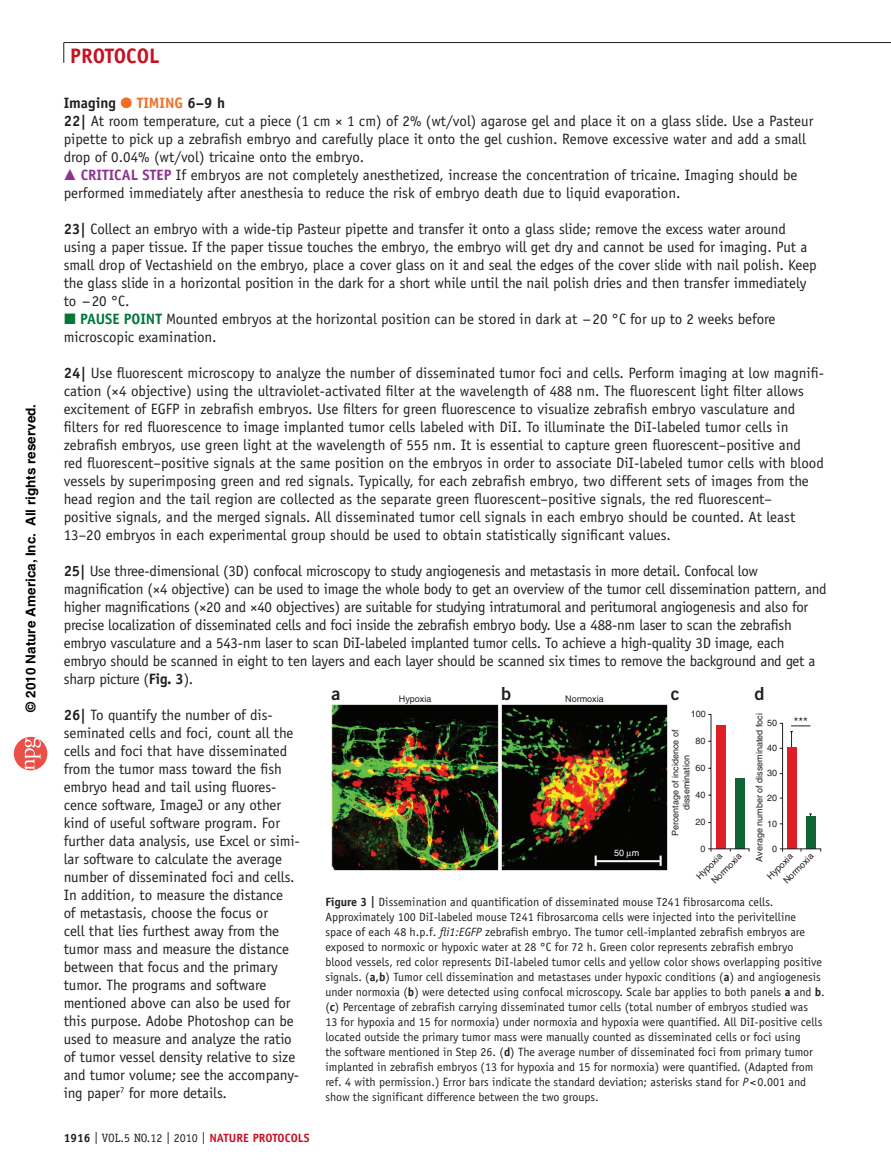
<style>
.page{position:relative;width:891px;height:1175px;background:#fff}
.page>*{position:absolute;margin:0;border:0;box-sizing:border-box;transform-origin:0 0}
.t1{font:700 21px "Officina Sans";color:#c41324}
.t2{font:18px "Trade Gothic Bold Two";color:#231f20}
.t3{font:15px/18px "Officina Sans";letter-spacing:-.005em;color:#231f20}
.t4{font:700 13.5px "Helvetica";color:#000}
.t5{font:12px/15px "Officina Sans";color:#231f20}
.t6{font:12px "Officina Serif";color:#231f20}
.t7{font:12px "Helvetica";color:#231f20}
.t8{font:700 12px "Officina Sans";color:#c41324}
.t9{font:9px/10.8px "Helvetica";color:#231f20;text-align:center}
.t10{font:9px "Helvetica";color:#fff}
.s1{font-weight:700}
.s2{color:#f36e21}
.s3{font-weight:700;color:#f36e21}
.s4{font-weight:700;color:#8e3292}
.s5{font-weight:700;color:#007739}
.s6{font-style:italic}
.s7{font-family:"Officina Sans";font-weight:700}
.s8{font-family:"Officina Sans";font-weight:700;color:#c41324}
</style>
<div class="page">
<svg style="left:14px;top:737px;width:33px;height:33px"></svg>
<img style="left:501px;top:704px;width:166px;height:166px">
<hr style="left:711px;top:714px;width:1px;height:137px;background:#231f20">
<div style="left:716px;top:725px;width:9px;height:123px;background:#de1f26"></div>
<div style="left:735px;top:778px;width:9px;height:70px;background:#116434"></div>
<hr style="left:708px;top:848px;width:41px;height:1px;background:#231f20">
<hr style="left:782px;top:723px;width:1px;height:128px;background:#231f20">
<div style="left:787px;top:747px;width:9px;height:101px;background:#de1f26"></div>
<div style="left:806px;top:816px;width:9px;height:32px;background:#116434"></div>
<hr style="left:780px;top:848px;width:41px;height:1px;background:#231f20">
<svg style="left:790px;top:725px;width:20px;height:22px"></svg>
<img style="left:332px;top:704px;width:167px;height:166px">
<svg style="left:64px;top:43px;width:1px;height:20px"></svg>
<hr style="left:64px;top:42px;width:827px;height:1px;background:#231f20">
<svg style="left:627px;top:852px;width:5px;height:6px"></svg>
<p class="t4" style="left:23px;top:712px;width:309px;rotate:-90deg">© 2010 Nature America, Inc. All rights reserved.</p>
<h1 class="t1" style="left:70px;top:43px;width:23px">PROTOCO</h1>
<h1 class="t1" style="left:149px;top:43px;width:12px">L</h1>
<p class="t3" style="left:64px;top:94px;width:751px"><span class="s1">IMAGING</span> <span class="s2">●</span> <span class="s3">TIMING</span> <span class="s1">6–9 H<br>22|</span> At room temperature, cut a piece (1 cm × 1 cm) of 2% (wt/vol) agarose gel and place it on a glass slide. Use a Pasteur pipette to pick up a zebrafish embryo and carefully place it onto the gel cushion. Remove excessive water and add a small drop of 0.04% (wt/vol) tricaine onto the embryo.</p>
<p class="t3" style="left:64px;top:166px;width:735px;text-indent:17px"><span class="s4">CRITICAL STEP</span> If embryos are not completely anesthetized, increase the concentration of tricaine. Imaging should be performed immediately after anesthesia to reduce the risk of embryo death due to liquid evaporation.</p>
<p class="t3" style="left:64px;top:220px;width:724px"><span class="s1">23|</span> Collect an embryo with a wide-tip Pasteur pipette and transfer it onto a glass slide; remove the excess water around</p>
<p class="t3" style="left:64px;top:238px;width:745px">using a paper tissue. If the paper tissue touches the embryo, the embryo will get dry and cannot be used for imaging. Put a</p>
<p class="t3" style="left:64px;top:256px;width:754px">small drop of Vectashield on the embryo, place a cover glass on it and seal the edges of the cover slide with nail polish. Keep</p>
<p class="t3" style="left:64px;top:274px;width:744px">the glass slide in a horizontal position in the dark for a short while until the nail polish dries and then transfer immediately</p>
<p class="t3" style="left:64px;top:292px;width:67px">to −20 °C.</p>
<p class="t3" style="left:80px;top:310px;width:697px"><span class="s5">PAUSE POINT</span> Mounted embryos at the horizontal position can be stored in dark at −20 °C for up to 2 weeks before</p>
<p class="t3" style="left:64px;top:328px;width:154px">microscopic examination.</p>
<p class="t3" style="left:64px;top:364px;width:762px"><span class="s1">24|</span> Use fluorescent microscopy to analyze the number of disseminated tumor foci and cells. Perform imaging at low magnifi&shy;cation (×4 objective) using the ultraviolet-activated filter at the wavelength of 488 nm. The fluorescent light filter allows excitement of EGFP in zebrafish embryos. Use filters for green fluorescence to visualize zebrafish embryo vasculature and filters for red fluorescence to image implanted tumor cells labeled with DiI. To illuminate the DiI-labeled tumor cells in zebrafish embryos, use green light at the wavelength of 555 nm. It is essential to capture green fluorescent–positive and<br>red fluorescent–positive signals at the same position on the embryos in order to associate DiI-labeled tumor cells with blood vessels by superimposing green and red signals. Typically, for each zebrafish embryo, two different sets of images from the head region and the tail region are collected as the separate green fluorescent–positive signals, the red fluorescent–<br>positive signals, and the merged signals. All disseminated tumor cell signals in each embryo should be counted. At least 13–20 embryos in each experimental group should be used to obtain statistically significant values.</p>
<p class="t3" style="left:64px;top:562px;width:764px"><span class="s1">25|</span> Use three-dimensional (3D) confocal microscopy to study angiogenesis and metastasis in more detail. Confocal low magnification (×4 objective) can be used to image the whole body to get an overview of the tumor cell dissemination pattern, and higher magnifications (×20 and ×40 objectives) are suitable for studying intratumoral and peritumoral angiogenesis and also for precise localization of disseminated cells and foci inside the zebrafish embryo body. Use a 488-nm laser to scan the zebrafish embryo vasculature and a 543-nm laser to scan DiI-labeled implanted tumor cells. To achieve a high-quality 3D image, each embryo should be scanned in eight to ten layers and each layer should be scanned six times to remove the background and get a sharp picture (<span class="s1">FIG. 3</span>).</p>
<p class="t3" style="left:64px;top:706px;width:238px"><span class="s1">26|</span> To quantify the number of dis&shy;seminated cells and foci, count all the cells and foci that have disseminated from the tumor mass toward the fish embryo head and tail using fluores&shy;cence software, ImageJ or any other kind of useful software program. For further data analysis, use Excel or simi&shy;lar software to calculate the average number of disseminated foci and cells.<br>In addition, to measure the distance<br>of metastasis, choose the focus or<br>cell that lies furthest away from the tumor mass and measure the distance between that focus and the primary tumor. The programs and software mentioned above can also be used for this purpose. Adobe Photoshop can be used to measure and analyze the ratio of tumor vessel density relative to size and tumor volume; see the accompany&shy;ing paper<sup>7</sup> for more details.</p>
<p class="t9" style="left:691px;top:708px;width:17px">100</p>
<p class="t2" style="left:331px;top:682px;width:10px">a</p>
<p class="t9" style="left:399px;top:693px;width:34px">Hypoxia</p>
<p class="t2" style="left:501px;top:682px;width:12px">b</p>
<p class="t9" style="left:565px;top:693px;width:40px">Normoxia</p>
<p class="t2" style="left:671px;top:682px;width:10px">c</p>
<p class="t2" style="left:755px;top:682px;width:12px">d</p>
<p class="t9" style="left:754px;top:861px;width:150px;rotate:-90deg">Average number of disseminated foci</p>
<p class="t7" style="left:794px;top:715px;width:16px">***</p>
<p class="t9" style="left:767px;top:717px;width:12px">50</p>
<p class="t9" style="left:670px;top:836px;width:108px;rotate:-90deg">Percentage of incidence of dissemination</p>
<p class="t9" style="left:696px;top:735px;width:12px">80</p>
<p class="t9" style="left:696px;top:762px;width:12px">60</p>
<p class="t9" style="left:696px;top:789px;width:12px">40</p>
<p class="t9" style="left:767px;top:742px;width:12px">40</p>
<p class="t9" style="left:767px;top:767px;width:12px">30</p>
<p class="t9" style="left:767px;top:793px;width:12px">20</p>
<p class="t9" style="left:767px;top:818px;width:12px">10</p>
<p class="t9" style="left:696px;top:816px;width:12px">20</p>
<p class="t9" style="left:700px;top:843px;width:7px">0</p>
<p class="t9" style="left:694px;top:873px;width:34px;rotate:-45deg">Hypoxia</p>
<p class="t9" style="left:765px;top:873px;width:34px;rotate:-45deg">Hypoxia</p>
<p class="t9" style="left:772px;top:843px;width:7px">0</p>
<p class="t10" style="left:614px;top:848px;width:27px">50 m</p>
<p class="t9" style="left:709px;top:878px;width:40px;rotate:-45deg">Normoxia</p>
<p class="t9" style="left:781px;top:878px;width:40px;rotate:-45deg">Normoxia</p>
<p class="t5" style="left:325px;top:894px;width:501px"><span class="s1">FIGURE 3 |</span> Dissemination and quantification of disseminated mouse T241 fibrosarcoma cells.<br>Approximately 100 DiI-labeled mouse T241 fibrosarcoma cells were injected into the perivitelline space of each 48 h.p.f. <span class="s6">fli1:EGFP</span> zebrafish embryo. The tumor cell-implanted zebrafish embryos are exposed to normoxic or hypoxic water at 28 °C for 72 h. Green color represents zebrafish embryo<br>blood vessels, red color represents DiI-labeled tumor cells and yellow color shows overlapping positive signals. (<span class="s1">A,B</span>) Tumor cell dissemination and metastases under hypoxic conditions (<span class="s1">A</span>) and angiogenesis under normoxia (<span class="s1">B</span>) were detected using confocal microscopy. Scale bar applies to both panels <span class="s1">A</span> and <span class="s1">B</span>. (<span class="s1">C</span>) Percentage of zebrafish carrying disseminated tumor cells (total number of embryos studied was<br>13 for hypoxia and 15 for normoxia) under normoxia and hypoxia were quantified. All DiI-positive cells located outside the primary tumor mass were manually counted as disseminated cells or foci using<br>the software mentioned in Step 26. (<span class="s1">D</span>) The average number of disseminated foci from primary tumor implanted in zebrafish embryos (13 for hypoxia and 15 for normoxia) were quantified. (Adapted from ref. 4 with permission.) Error bars indicate the standard deviation; asterisks stand for <span class="s6">P</span> &lt; 0.001 and show the significant difference between the two groups.</p>
<p class="t6" style="left:64px;top:1131px;width:203px"><span class="s7">1916</span> | VOL.5 NO.12 | 2010 | <span class="s8">NATURE PROTOCO</span></p>
<p class="t8" style="left:298px;top:1130px;width:13px">LS</p>
</div>
